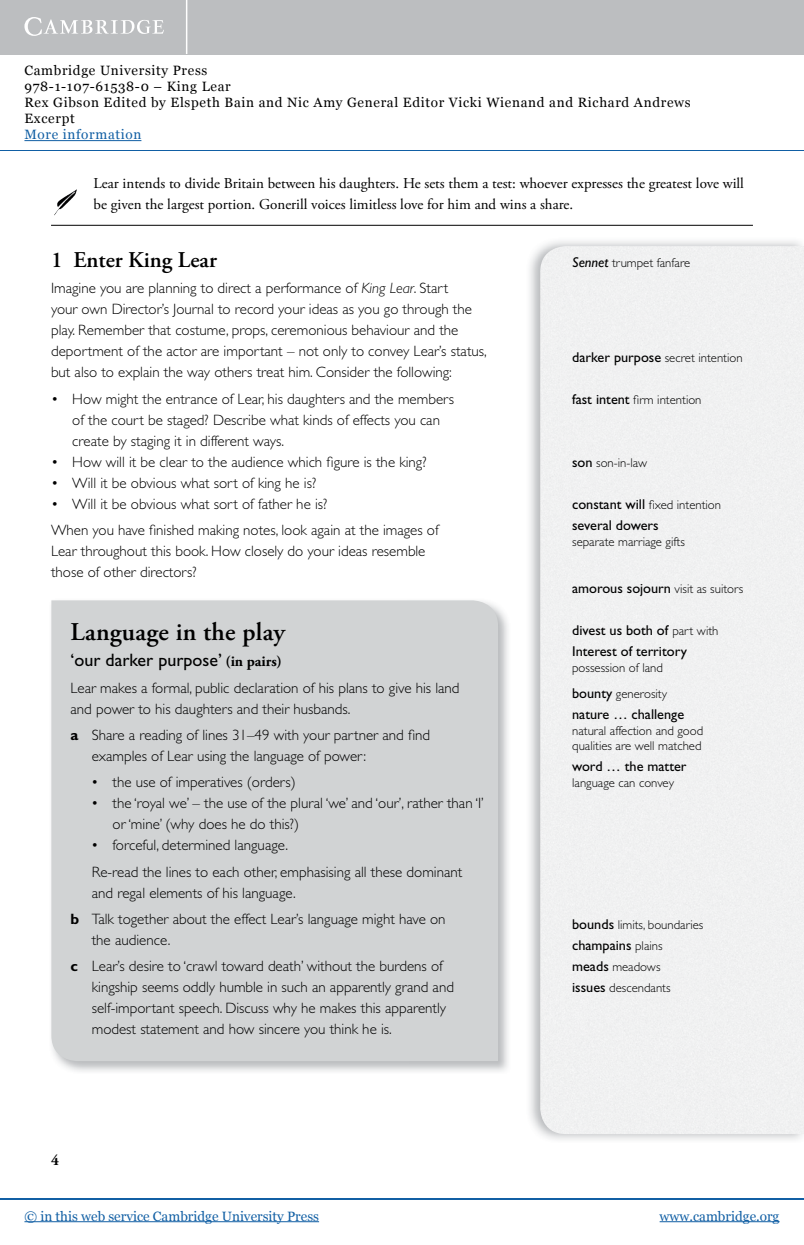
<style>
.page{position:relative;width:804px;height:1245px;background:#fff}
.page>*{position:absolute;margin:0;border:0;box-sizing:border-box;transform-origin:0 0}
.t1{font:600 25.5px "Adobe Garamond Pro";letter-spacing:.01em;color:#000}
.t2{font:600 22.5px "Adobe Garamond Pro";color:#000}
.t3{font:18px "Gill Sans Std";color:#000}
.t4{font:300 15px/21px "Gill Sans Std";color:#000}
.t5{font:15px/21px "Adobe Garamond Pro";color:#000}
.t6{font:700 15px "Adobe Garamond Pro";color:#000}
.t7{font:14.25px/21px "Gill Sans Std";color:#000}
.t8{font:13.5px/16px "Georgia";letter-spacing:.05em;color:#000}
.t9{font:13.5px "Georgia";color:#115fa4}
.t10{font:13.5px "Georgia";letter-spacing:.05em;color:#115fa4}
.t11{font:300 12.75px/26.2px "Gill Sans Std";color:#000}
.s1{font-style:italic}
.s2{font-family:"Adobe Garamond Pro";font-weight:700;font-size:15px}
.s3{font-weight:700}
.s4{font-weight:400;font-style:italic;font-size:14.25px}
.s5{font-weight:400;font-size:14.25px}
.s6{font-weight:300;font-size:12.75px}
</style>
<div class="page">
<div style="left:0;top:0;width:804px;height:54px;background:#bcbec0"></div>
<hr style="left:186px;top:0;width:1px;height:54px;background:#fff">
<svg style="left:24px;top:17px;width:140px;height:19px"></svg>
<hr style="left:24px;top:140px;width:117px;height:1px;background:#115fa4">
<hr style="left:0;top:150px;width:804px;height:1px;background:#115fa4">
<hr style="left:0;top:1197px;width:804px;height:2px;background:#115fa4">
<hr style="left:24px;top:1221px;width:295px;height:1px;background:#115fa4">
<hr style="left:659px;top:1221px;width:120px;height:1px;background:#115fa4">
<hr style="left:51px;top:225px;width:702px;height:1px;background:#000">
<img style="left:57px;top:189px;width:20px;height:18px">
<div style="left:540px;top:246px;width:264px;height:887px;background:#f0f1f1"></div>
<img style="left:58px;top:608px;width:450px;height:464px">
<div style="left:51px;top:600px;width:447px;height:460px;background:#d1d3d4"></div>
<p class="t8" style="left:24px;top:62px;width:667px">Cambridge University Press<br>978-1-107-61538-0 – King Lear<br>Rex Gibson Edited by Elspeth Bain and Nic Amy General Editor Vicki Wienand and Richard Andrews Excerpt</p>
<p class="t10" style="left:24px;top:126px;width:118px">More information</p>
<p class="t5" style="left:94px;top:174px;width:652px">Lear intends to divide Britain between his daughters. He sets them a test: whoever expresses the greatest love will be given the largest portion. gonerill voices limitless love for him and wins a share.</p>
<h2 class="t2" style="left:51px;top:247px;width:167px">1 Enter King Lear</h2>
<p class="t4" style="left:51px;top:278px;width:437px">Imagine you are planning to direct a performance of <span class="s1">King Lear</span>. Start<br>your own Director’s Journal to record your ideas as you go through the play. Remember that costume, props, ceremonious behaviour and the deportment of the actor are important – not only to convey Lear’s status, but also to explain the way others treat him. Consider the following:</p>
<p class="t4" style="left:72px;top:388px;width:383px;text-indent:-21px">• How might the entrance of Lear, his daughters and the members of the court be staged? Describe what kinds of effects you can create by staging it in different ways.</p>
<p class="t4" style="left:51px;top:451px;width:377px">• How will it be clear to the audience which figure is the king?</p>
<p class="t4" style="left:51px;top:472px;width:267px">• Will it be obvious what sort of king he is?</p>
<p class="t4" style="left:51px;top:490px;width:389px;line-height:26.2px">• Will it be obvious what sort of father he is?<br>When you have finished making notes, look again at the images of</p>
<p class="t4" style="left:51px;top:540px;width:376px">Lear throughout this book. How closely do your ideas resemble those of other directors?</p>
<h1 class="t1" style="left:70px;top:617px;width:216px">Language in the play</h1>
<p class="t3" style="left:70px;top:650px;width:213px">‘our darker purpose’ <span class="s2">(in pairs)</span></p>
<p class="t4" style="left:70px;top:677px;width:390px">Lear makes a formal, public declaration of his plans to give his land and power to his daughters and their husbands.</p>
<p class="t4" style="left:92px;top:724px;width:340px;text-indent:-21px"><span class="s3">a</span> Share a reading of lines 31–49 with your partner and find examples of Lear using the language of power:</p>
<p class="t4" style="left:91px;top:771px;width:206px">• the use of imperatives (orders)</p>
<p class="t4" style="left:112px;top:792px;width:373px;text-indent:-21px">• the ‘royal we’ – the use of the plural ‘we’ and ‘our’, rather than ‘I’ or ‘mine’ (why does he do this?)</p>
<p class="t4" style="left:91px;top:832px;width:373px;line-height:26.2px">• forceful, determined language.<br>Re-read the lines to each other, emphasising all these dominant</p>
<p class="t4" style="left:70px;top:879px;width:376px;line-height:26.2px;text-indent:21px">and regal elements of his language.<br><span class="s3">b</span> Talk together about the effect Lear’s language might have on</p>
<p class="t4" style="left:70px;top:926px;width:374px;line-height:26.2px;text-indent:21px">the audience.<br><span class="s3">c</span> Lear’s desire to ‘crawl toward death’ without the burdens of</p>
<p class="t4" style="left:92px;top:976px;width:364px">kingship seems oddly humble in such an apparently grand and self-important speech. Discuss why he makes this apparently modest statement and how sincere you think he is.</p>
<p class="t6" style="left:51px;top:1151px;width:9px">4</p>
<p class="t11" style="left:572px;top:250px;width:120px"><span class="s4">Sennet</span> trumpet fanfare</p>
<p class="t11" style="left:572px;top:344px;width:172px"><span class="s5">darker purpose</span> secret intention</p>
<p class="t11" style="left:572px;top:386px;width:131px"><span class="s5">fast intent</span> firm intention</p>
<p class="t11" style="left:572px;top:449px;width:76px"><span class="s5">son</span> son-in-law</p>
<p class="t11" style="left:572px;top:491px;width:150px"><span class="s5">constant will</span> fixed intention</p>
<p class="t7" style="left:572px;top:514px;width:88px">several dowers</p>
<p class="t11" style="left:572px;top:528px;width:114px">separate marriage gifts</p>
<p class="t7" style="left:572px;top:577px;width:173px">amorous sojourn <span class="s6">visit as suitors</span></p>
<p class="t7" style="left:572px;top:619px;width:148px">divest us both of <span class="s6">part with<br></span>Interest of territory</p>
<p class="t11" style="left:572px;top:654px;width:96px">possession of land <span class="s5">bounty</span> generosity</p>
<p class="t7" style="left:572px;top:703px;width:113px">nature … challenge</p>
<p class="t11" style="left:572px;top:722px;width:132px;line-height:15.8px">natural affection and good qualities are well matched</p>
<p class="t7" style="left:572px;top:756px;width:116px">word … the matter</p>
<p class="t11" style="left:572px;top:769px;width:103px">language can convey</p>
<p class="t11" style="left:572px;top:911px;width:133px"><span class="s5">bounds</span> limits, boundaries</p>
<p class="t7" style="left:572px;top:934px;width:92px">champains <span class="s6">plains</span></p>
<p class="t11" style="left:572px;top:956px;width:100px;line-height:21px"><span class="s5">meads</span> meadows <span class="s5">issues</span> descendants</p>
<p class="t9" style="left:24px;top:1207px;width:296px">© in this web service Cambridge University Press</p>
<p class="t9" style="left:659px;top:1207px;width:121px">www.cambridge.org</p>
</div>
